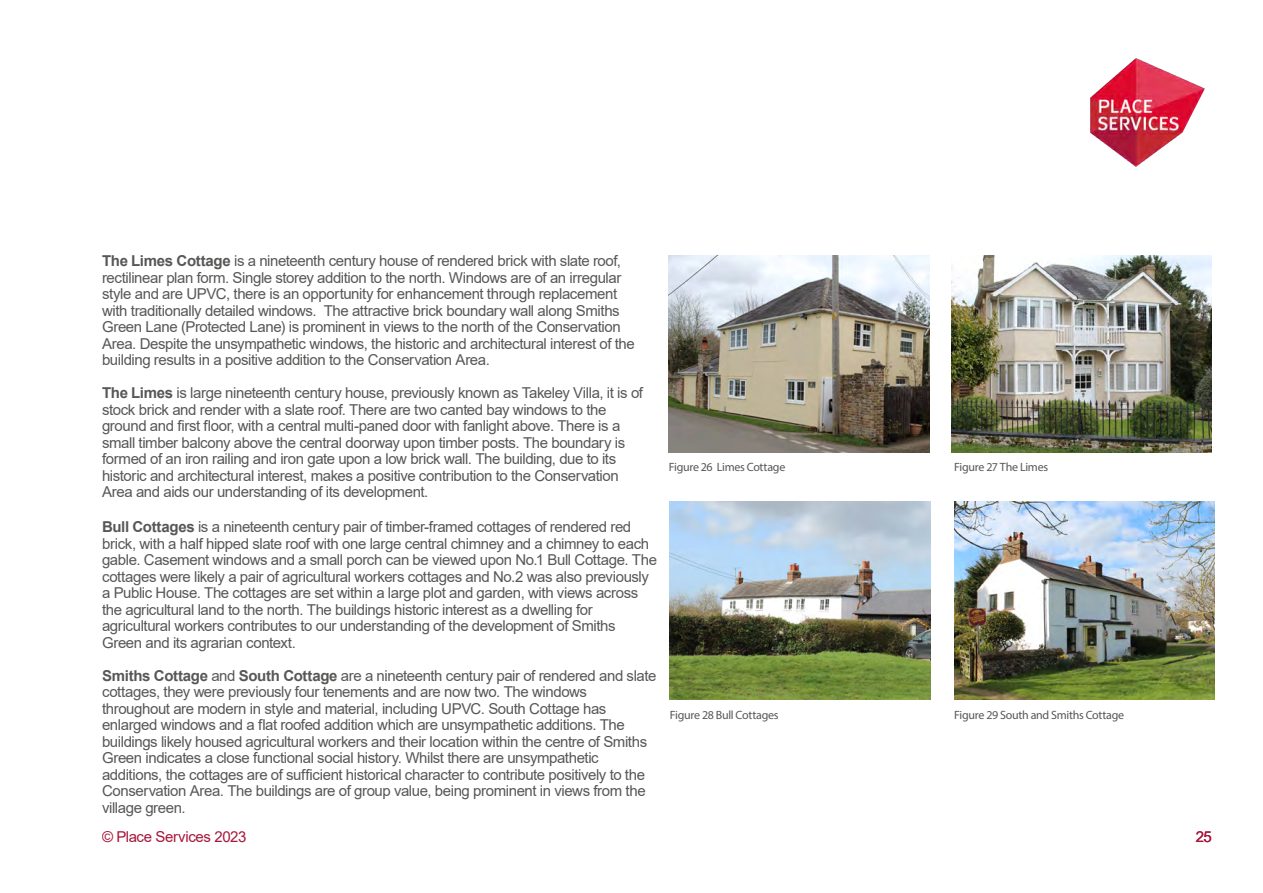
<style>
.page{position:relative;width:1263px;height:893px;background:#fff}
.page>*{position:absolute;margin:0;border:0;box-sizing:border-box;transform-origin:0 0}
.t1{font:15px/16.5px "Arial";letter-spacing:-.025em;color:#575756}
.t2{font:15px "Arial";letter-spacing:-.025em;color:#a7163b}
.t3{font:12px "Myriad Pro";letter-spacing:-.025em;color:#575756}
.s1{font-weight:700}
</style>
<div class="page">
<img style="left:1090px;top:58px;width:115px;height:109px">
<img style="left:951px;top:255px;width:261px;height:198px">
<img style="left:954px;top:502px;width:260px;height:197px">
<img style="left:670px;top:502px;width:260px;height:197px">
<img style="left:669px;top:255px;width:260px;height:198px">
<p class="t1" style="left:102px;top:252px;width:534px"><span class="s1">The Limes Cottage</span> is a nineteenth century house of rendered brick with slate roof, rectilinear plan form. Single storey addition to the north. Windows are of an irregular style and are UPVC, there is an opportunity for enhancement through replacement with traditionally detailed windows. The attractive brick boundary wall along Smiths Green Lane (Protected Lane) is prominent in views to the north of the Conservation Area. Despite the unsympathetic windows, the historic and architectural interest of the building results in a positive addition to the Conservation Area.</p>
<p class="t1" style="left:102px;top:384px;width:542px"><span class="s1">The Limes</span> is large nineteenth century house, previously known as Takeley Villa, it is of stock brick and render with a slate roof. There are two canted bay windows to the ground and first floor, with a central multi-paned door with fanlight above. There is a small timber balcony above the central doorway upon timber posts. The boundary is formed of an iron railing and iron gate upon a low brick wall. The building, due to its historic and architectural interest, makes a positive contribution to the Conservation Area and aids our understanding of its development.</p>
<p class="t1" style="left:102px;top:519px;width:556px"><span class="s1">Bull Cottages</span> is a nineteenth century pair of timber-framed cottages of rendered red brick, with a half hipped slate roof with one large central chimney and a chimney to each gable. Casement windows and a small porch can be viewed upon No.1 Bull Cottage. The cottages were likely a pair of agricultural workers cottages and No.2 was also previously a Public House. The cottages are set within a large plot and garden, with views across the agricultural land to the north. The buildings historic interest as a dwelling for agricultural workers contributes to our understanding of the development of Smiths Green and its agrarian context.</p>
<p class="t1" style="left:102px;top:667px;width:556px"><span class="s1">Smiths Cottage</span> and <span class="s1">South Cottage</span> are a nineteenth century pair of rendered and slate cottages, they were previously four tenements and are now two. The windows throughout are modern in style and material, including UPVC. South Cottage has enlarged windows and a flat roofed addition which are unsympathetic additions. The buildings likely housed agricultural workers and their location within the centre of Smiths Green indicates a close functional social history. Whilst there are unsympathetic additions, the cottages are of sufficient historical character to contribute positively to the Conservation Area. The buildings are of group value, being prominent in views from the village green.</p>
<p class="t3" style="left:669px;top:460px;width:118px">Figure 26 Limes Cottage</p>
<p class="t3" style="left:954px;top:460px;width:96px">Figure 27 The Limes</p>
<p class="t3" style="left:670px;top:708px;width:110px">Figure 28 Bull Cottages</p>
<p class="t3" style="left:954px;top:708px;width:172px">Figure 29 South and Smiths Cottage</p>
<p class="t2" style="left:102px;top:826px;width:146px">© Place Services 2023</p>
<p class="t2" style="left:1196px;top:826px;width:18px">25</p>
</div>
